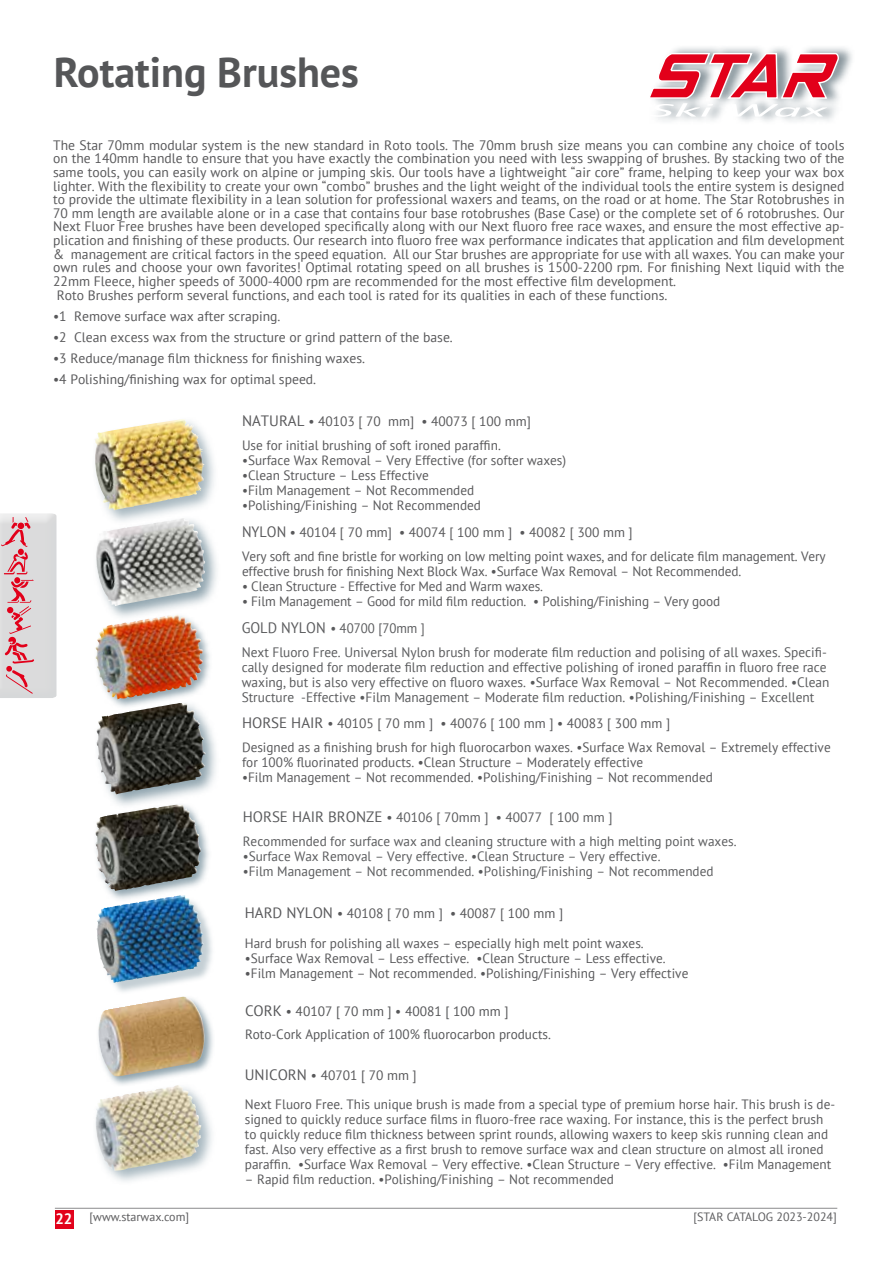
<style>
.page{position:relative;width:893px;height:1263px;background:#fff}
.page>*{position:absolute;margin:0;border:0;box-sizing:border-box;transform-origin:0 0}
.t1{font:700 42px "PT Sans";color:#555658}
.t2{font:13.65px/13.6px "PT Sans";color:#58585a}
.t3{font:13.65px/15.1px "PT Sans";color:#5a5b5d}
.t4{font:13.65px/23.7px "PT Sans";color:#5a5b5d;scale:.95 1}
.t5{font:13.5px/15px "PT Sans";color:#58585a}
.t6{font:13.5px/23.5px "PT Sans";color:#5a5b5d}
.t7{font:13.5px/23.5px "PT Sans";color:#555658}
.t8{font:12px "PT Sans";color:#58585a}
.s1{font-size:15px}
.s2{font-size:15.15px}
.s3{font-weight:700;font-size:15px;color:#fff}
</style>
<div class="page">
<div style="left:55px;top:1210px;width:19px;height:18px;background:#e2001a"></div>
<div style="left:59px;top:1210px;width:795px;height:17px;background:#fff"></div>
<hr style="left:55px;top:1208px;width:782px;height:1px;background:#58585a">
<svg style="left:657px;top:47px;width:195px;height:74px"></svg>
<svg style="left:650px;top:53px;width:189px;height:64px"></svg>
<div style="left:92px;top:416px;width:127px;height:109px;background:#92a6b0;opacity:.8"></div>
<img style="left:94px;top:419px;width:111px;height:91px">
<svg style="left:93px;top:515px;width:126px;height:98px"></svg>
<img style="left:96px;top:518px;width:109px;height:88px">
<svg style="left:110px;top:720px;width:106px;height:82px"></svg>
<img style="left:96px;top:709px;width:110px;height:85px">
<svg style="left:111px;top:613px;width:99px;height:96px"></svg>
<img style="left:95px;top:615px;width:108px;height:84px">
<svg style="left:109px;top:996px;width:104px;height:86px"></svg>
<img style="left:98px;top:997px;width:106px;height:79px">
<svg style="left:108px;top:802px;width:101px;height:95px"></svg>
<img style="left:95px;top:804px;width:106px;height:87px">
<div style="left:99px;top:897px;width:117px;height:98px;background:#92a6b0;opacity:.54"></div>
<img style="left:130px;top:895px;width:54px;height:9px">
<div style="left:93px;top:1082px;width:123px;height:104px;background:#92a6b0;opacity:.8"></div>
<img style="left:96px;top:1085px;width:105px;height:86px">
<svg style="left:0;top:513px;width:57px;height:185px;background:#dcc5c8"></svg>
<h1 class="t1" style="left:54px;top:44px;width:307px">Rotating Brushes</h1>
<p class="t2" style="left:53px;top:138px;width:793px">The Star 70mm modular system is the new standard in Roto tools. The 70mm brush size means you can combine any choice of tools on the 140mm handle to ensure that you have exactly the combination you need with less swapping of brushes. By stacking two of the same tools, you can easily work on alpine or jumping skis. Our tools have a lightweight “air core” frame, helping to keep your wax box lighter. With the flexibility to create your own “combo” brushes and the light weight of the individual tools the entire system is designed to provide the ultimate flexibility in a lean solution for professional waxers and teams, on the road or at home. The Star Rotobrushes in 70 mm length are available alone or in a case that contains four base rotobrushes (Base Case) or the complete set of 6 rotobrushes. Our Next Fluor Free brushes have been developed specifically along with our Next fluoro free race waxes, and ensure the most effective ap&shy;plication and finishing of these products. Our research into fluoro free wax performance indicates that application and film development &amp; management are critical factors in the speed equation. All our Star brushes are appropriate for use with all waxes. You can make your own rules and choose your own favorites! Optimal rotating speed on all brushes is 1500-2200 rpm. For finishing Next liquid with the 22mm Fleece, higher speeds of 3000-4000 rpm are recommended for the most effective film development.<br>Roto Brushes perform several functions, and each tool is rated for its qualities in each of these functions.</p>
<p class="t2" style="left:53px;top:309px;width:229px">•1 Remove surface wax after scraping.</p>
<p class="t2" style="left:53px;top:330px;width:401px">•2 Clean excess wax from the structure or grind pattern of the base.</p>
<p class="t2" style="left:53px;top:351px;width:313px">•3 Reduce/manage film thickness for finishing waxes.</p>
<p class="t2" style="left:53px;top:372px;width:265px">•4 Polishing/finishing wax for optimal speed.</p>
<p class="t5" style="left:242px;top:409px;width:290px;line-height:23.5px"><span class="s1">NATURAL</span> • 40103 [ 70 mm] • 40073 [ 100 mm]<br>Use for initial brushing of soft ironed paraffin.</p>
<p class="t5" style="left:242px;top:452px;width:326px">•Surface Wax Removal – Very Effective (for softer waxes)</p>
<p class="t5" style="left:242px;top:467px;width:188px">•Clean Structure – Less Effective</p>
<p class="t5" style="left:242px;top:482px;width:234px">•Film Management – Not Recommended</p>
<p class="t5" style="left:242px;top:491px;width:392px;line-height:27.5px">•Polishing/Finishing – Not Recommended<br><span class="s1">NYLON</span> • 40104 [ 70 mm] • 40074 [ 100 mm ] • 40082 [ 300 mm ]</p>
<p class="t5" style="left:242px;top:548px;width:585px">Very soft and fine bristle for working on low melting point waxes, and for delicate film management. Very effective brush for finishing Next Block Wax. •Surface Wax Removal – Not Recommended.</p>
<p class="t5" style="left:242px;top:578px;width:302px">• Clean Structure - Effective for Med and Warm waxes.</p>
<p class="t5" style="left:242px;top:593px;width:480px">• Film Management – Good for mild film reduction. • Polishing/Finishing – Very good</p>
<p class="t4" style="left:242px;top:616px;width:617px"><span class="s2">GOLD NYLON</span> • 40700 [70mm ]<br>Next Fluoro Free. Universal Nylon brush for moderate film reduction and polising of all waxes. Specifi-</p>
<p class="t3" style="left:242px;top:659px;width:589px">cally designed for moderate film reduction and effective polishing of ironed paraffin in fluoro free race waxing, but is also very effective on fluoro waxes. •Surface Wax Removal – Not Recommended. •Clean<br>Structure -Effective •Film Management – Moderate film reduction. •Polishing/Finishing – Excellent</p>
<p class="t5" style="left:242px;top:711px;width:590px;line-height:23.5px"><span class="s1">HORSE HAIR</span> • 40105 [ 70 mm ] • 40076 [ 100 mm ] • 40083 [ 300 mm ]<br>Designed as a finishing brush for high fluorocarbon waxes. •Surface Wax Removal – Extremely effective</p>
<p class="t5" style="left:242px;top:754px;width:403px">for 100% fluorinated products. •Clean Structure – Moderately effective</p>
<p class="t5" style="left:242px;top:769px;width:472px">•Film Management – Not recommended. •Polishing/Finishing – Not recommended</p>
<p class="t6" style="left:243px;top:805px;width:495px"><span class="s1">HORSE HAIR BRONZE</span> • 40106 [ 70mm ] • 40077 [ 100 mm ]<br>Recommended for surface wax and cleaning structure with a high melting point waxes.</p>
<p class="t6" style="left:243px;top:844px;width:419px">•Surface Wax Removal – Very effective. •Clean Structure – Very effective.</p>
<p class="t6" style="left:243px;top:859px;width:472px">•Film Management – Not recommended. •Polishing/Finishing – Not recommended</p>
<p class="t5" style="left:245px;top:905px;width:320px"><span class="s1">HARD NYLON</span> • 40108 [ 70 mm ] • 40087 [ 100 mm ]</p>
<p class="t5" style="left:245px;top:935px;width:400px">Hard brush for polishing all waxes – especially high melt point waxes.</p>
<p class="t5" style="left:245px;top:950px;width:422px">•Surface Wax Removal – Less effective. •Clean Structure – Less effective.</p>
<p class="t5" style="left:245px;top:965px;width:445px">•Film Management – Not recommended. •Polishing/Finishing – Very effective</p>
<p class="t7" style="left:245px;top:999px;width:307px"><span class="s1">CORK</span> • 40107 [ 70 mm ] • 40081 [ 100 mm ]<br>Roto-Cork Application of 100% fluorocarbon products.</p>
<p class="t5" style="left:245px;top:1061px;width:592px;line-height:28.5px"><span class="s1">UNICORN</span> • 40701 [ 70 mm ]<br>Next Fluoro Free. This unique brush is made from a special type of premium horse hair. This brush is de-</p>
<p class="t5" style="left:245px;top:1111px;width:588px">signed to quickly reduce surface films in fluoro-free race waxing. For instance, this is the perfect brush to quickly reduce film thickness between sprint rounds, allowing waxers to keep skis running clean and fast. Also very effective as a first brush to remove surface wax and clean structure on almost all ironed paraffin. •Surface Wax Removal – Very effective. •Clean Structure – Very effective. •Film Management</p>
<p class="t5" style="left:245px;top:1171px;width:371px">– Rapid film reduction. •Polishing/Finishing – Not recommended</p>
<p class="t8" style="left:55px;top:1209px;width:135px"><span class="s3">22</span> [www.starwax.com]</p>
<p class="t8" style="left:693px;top:1209px;width:145px">[STAR CATALOG 2023-2024]</p>
</div>
